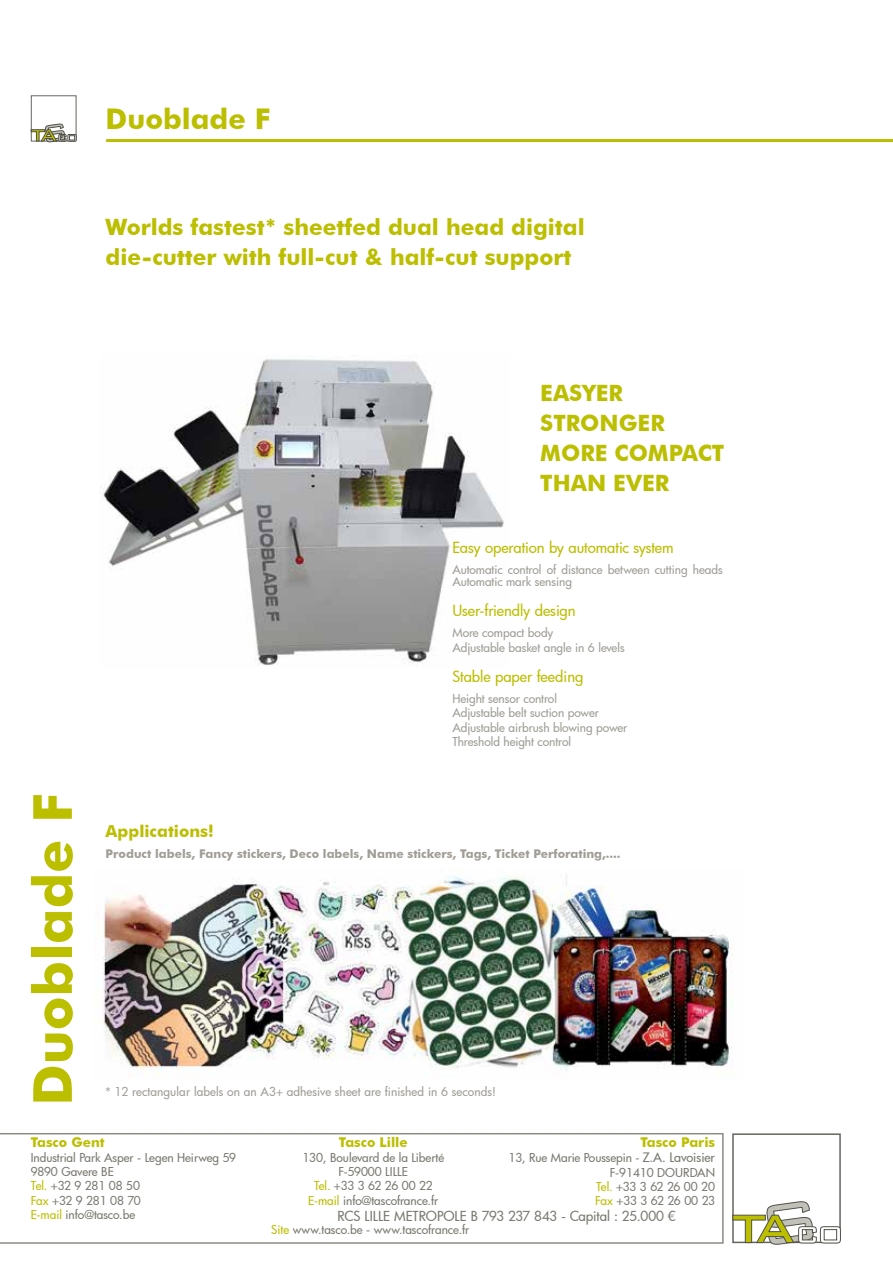
<style>
.page{position:relative;width:893px;height:1263px;background:#fff}
.page>*{position:absolute;margin:0;border:0;box-sizing:border-box;transform-origin:0 0}
.t1{font:700 54px "Futura BT";color:#bcbe00}
.t2{font:700 28.5px "Futura BT";color:#bcbe00}
.t3{font:700 22.5px/30px "Futura BT";color:#bcbe00}
.t4{font:700 16.5px "Futura BT";color:#bcbe00}
.t5{font:500 15px "Futura";letter-spacing:-.005em;color:#bcbe00}
.t6{font:500 13.5px "Futura";letter-spacing:-.01em;color:#7a7970}
.t7{font:700 13.5px "Futura BT";color:#bcbe00}
.t8{font:500 12px/14.4px "Futura";letter-spacing:-.005em;color:#7a7970}
.t9{font:500 12px/14.4px "Futura";letter-spacing:-.005em;color:#9f9d95}
.t10{font:700 12px "Futura BT";color:#9f9d95}
.s1{color:#bcbe00}
.s2{font-size:12.75px}
</style>
<div class="page">
<hr style="left:107px;top:139px;width:786px;height:3px;background:#bcbe00">
<svg style="left:0;top:1133px;width:724px;height:111px"></svg>
<svg style="left:732px;top:1133px;width:109px;height:112px"></svg>
<svg style="left:30px;top:95px;width:47px;height:47px"></svg>
<img style="left:100px;top:359px;width:404px;height:307px">
<img style="left:103px;top:876px;width:630px;height:200px">
<h2 class="t2" style="left:106px;top:102px;width:166px">Duoblade F</h2>
<h3 class="t3" style="left:106px;top:212px;width:481px">Worlds fastest* sheetfed dual head digital die-cutter with full-cut &amp; half-cut support</h3>
<h3 class="t3" style="left:540px;top:377px;width:186px">EASYER<br>STRONGER<br>MORE COMPACT<br>THAN EVER</h3>
<h1 class="t1" style="left:20px;top:1106px;width:314px;rotate:-90deg">Duoblade F</h1>
<p class="t5" style="left:452px;top:537px;width:223px">Easy operation by automatic system</p>
<p class="t9" style="left:452px;top:563px;width:272px;line-height:12px">Automatic control of distance between cutting heads<br>Automatic mark sensing</p>
<p class="t5" style="left:452px;top:600px;width:125px">User-friendly design</p>
<p class="t9" style="left:452px;top:625px;width:174px;line-height:15px">More compact body<br>Adjustable basket angle in 6 levels</p>
<p class="t5" style="left:452px;top:666px;width:133px">Stable paper feeding</p>
<p class="t9" style="left:452px;top:691px;width:176px">Height sensor control<br>Adjustable belt suction power<br>Adjustable airbrush blowing power<br>Threshold height control</p>
<h3 class="t4" style="left:106px;top:821px;width:110px">Applications!</h3>
<p class="t10" style="left:106px;top:846px;width:517px">Product labels, Fancy stickers, Deco labels, Name stickers, Tags, Ticket Perforating,....</p>
<p class="t9" style="left:106px;top:1084px;width:392px">* 12 rectangular labels on an A3+ adhesive sheet are finished in 6 seconds!</p>
<p class="t7" style="left:31px;top:1134px;width:75px">Tasco Gent</p>
<p class="t8" style="left:31px;top:1149px;width:207px">Industrial Park Asper - Legen Heirweg 59<br>9890 Gavere BE<br><span class="s1">Tel.</span> +32 9 281 08 50<br><span class="s1">Fax</span> +32 9 281 08 70<br><span class="s1">E-mail</span> info@tasco.be</p>
<p class="t7" style="left:339px;top:1134px;width:70px">Tasco Lille</p>
<p class="t8" style="left:302px;top:1149px;width:143px;text-align:center">130, Boulevard de la Liberté<br>F-59000 LILLE<br><span class="s1">Tel.</span> +33 3 62 26 00 22<br><span class="s1">E-mail</span> info@tascofrance.fr</p>
<p class="t7" style="left:640px;top:1134px;width:76px">Tasco Paris</p>
<p class="t8" style="left:508px;top:1150px;width:208px;text-align:right">13, Rue Marie Poussepin - <span class="s2">Z.A. Lavoisier<br></span>F-91410 DOURDAN<br><span class="s1">Tel.</span> +33 3 62 26 00 20<br><span class="s1">Fax</span> +33 3 62 26 00 23</p>
<p class="t6" style="left:338px;top:1206px;width:340px">RCS LILLE METROPOLE B 793 237 843 - Capital : 25.000 €</p>
<p class="t8" style="left:271px;top:1221px;width:200px"><span class="s1">Site</span> www.tasco.be - www.tascofrance.fr</p>
</div>
